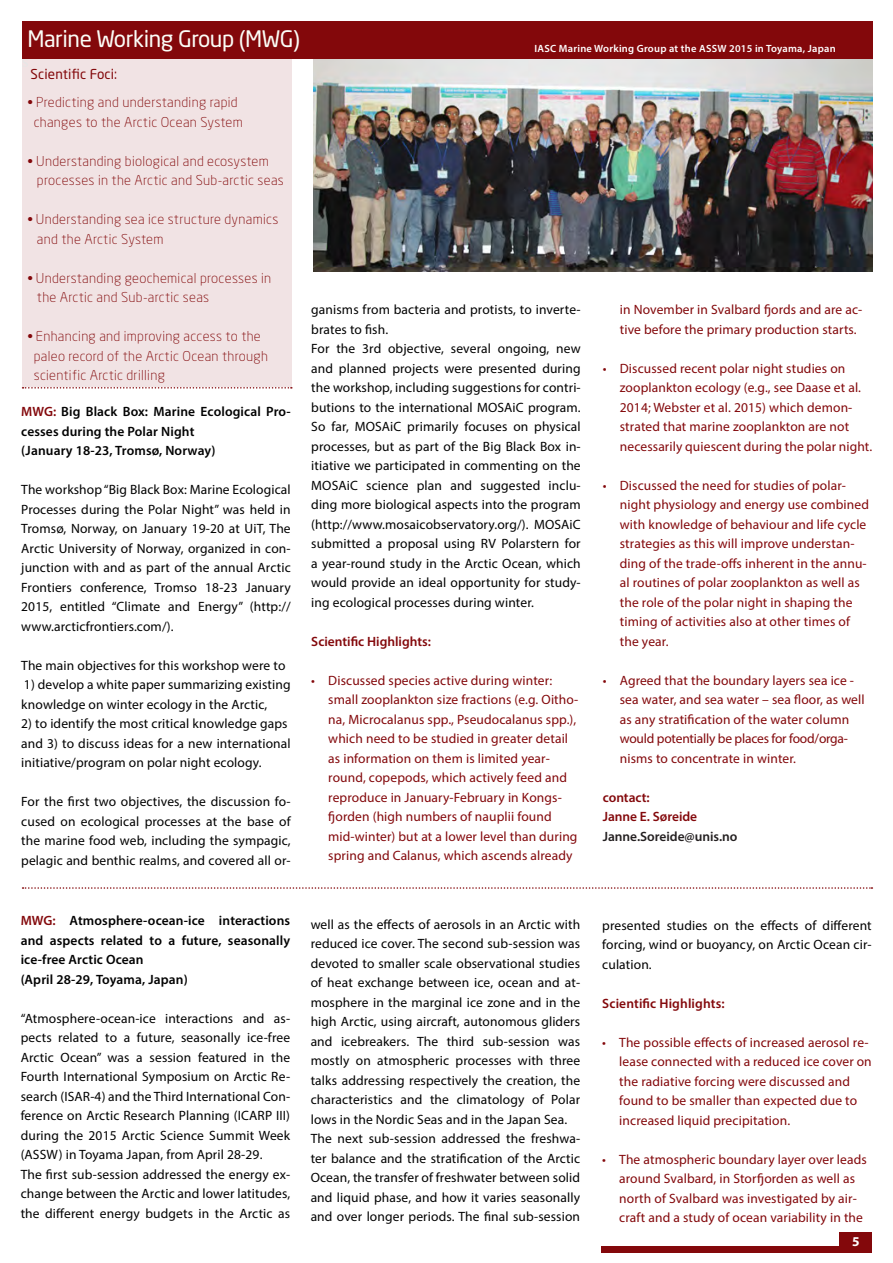
<style>
.page{position:relative;width:893px;height:1263px;background:#fff}
.page>*{position:absolute;margin:0;border:0;box-sizing:border-box;transform-origin:0 0}
.t1{font:22.5px "Neo Sans Std";letter-spacing:-.02em;color:#fbfdf7}
.t2{font:13.5px/19.5px "Myriad Pro";letter-spacing:.01em;color:#020202;text-align:justify}
.t3{font:13.5px/19.5px "Myriad Pro";letter-spacing:.01em;color:#83080b}
.t4{font:300 13.5px "Neo Sans Std";letter-spacing:.02em;color:#83080b}
.t5{font:600 13.5px/19.5px "Myriad Pro";letter-spacing:.01em;color:#020202}
.t6{font:600 13.5px "Myriad Pro";color:#83080b}
.t7{font:600 13.5px "Myriad Pro";color:#231f20}
.t8{font:13.5px "Neo Sans Std";letter-spacing:.01em;color:#83080b}
.t9{font:700 13.5px "Myriad Pro";color:#fff}
.t10{font:600 10.5px "Myriad Pro";letter-spacing:.02em;color:#fff}
.s1{color:#83080b}
</style>
<div class="page">
<div style="left:601px;top:1246px;width:271px;height:6px;background:#83080b"></div>
<div style="left:839px;top:1233px;width:33px;height:19px;background:#83080b"></div>
<img style="left:313px;top:59px;width:560px;height:213px">
<div style="left:22px;top:21px;width:851px;height:38px;background:#83080b"></div>
<svg style="left:23px;top:887px;width:849px;height:2px"></svg>
<div style="left:22px;top:53px;width:270px;height:334px;background:#f1e3e4"></div>
<svg style="left:23px;top:387px;width:269px;height:2px"></svg>
<p class="t1" style="left:27px;top:25px;width:274px">Marine Working Group (MWG)</p>
<p class="t8" style="left:31px;top:66px;width:88px">Scientific Foci:</p>
<p class="t4" style="left:27px;top:94px;width:212px">• Predicting and understanding rapid</p>
<p class="t4" style="left:34px;top:114px;width:211px">changes to the Arctic Ocean System</p>
<p class="t4" style="left:27px;top:153px;width:243px">• Understanding biological and ecosystem</p>
<p class="t4" style="left:37px;top:172px;width:248px">processes in the Arctic and Sub-arctic seas</p>
<p class="t4" style="left:27px;top:211px;width:252px">• Understanding sea ice structure dynamics</p>
<p class="t4" style="left:37px;top:231px;width:128px">and the Arctic System</p>
<p class="t4" style="left:27px;top:270px;width:245px">• Understanding geochemical processes in</p>
<p class="t4" style="left:37px;top:289px;width:174px">the Arctic and Sub-arctic seas</p>
<p class="t4" style="left:27px;top:328px;width:235px">• Enhancing and improving access to the</p>
<p class="t4" style="left:34px;top:348px;width:236px">paleo record of the Arctic Ocean through</p>
<p class="t4" style="left:34px;top:367px;width:133px">scientific Arctic drilling</p>
<p class="t5" style="left:21px;top:402px;width:271px"><span class="s1">MWG:</span> Big Black Box: Marine Ecological Pro&shy;cesses during the Polar Night</p>
<p class="t5" style="left:21px;top:441px;width:196px">(January 18-23, Tromsø, Norway)</p>
<p class="t2" style="left:21px;top:480px;width:271px">The workshop “Big Black Box: Marine Ecological Processes during the Polar Night” was held in Tromsø, Norway, on January 19-20 at UiT, The Arctic University of Norway, organized in con&shy;junction with and as part of the annual Arctic Frontiers conference, Tromso 18-23 January 2015, entitled “Climate and Energy” (http:// www.arcticfrontiers.com/).</p>
<p class="t2" style="left:21px;top:655px;width:266px">The main objectives for this workshop were to</p>
<p class="t2" style="left:21px;top:675px;width:271px">1) develop a white paper summarizing existing knowledge on winter ecology in the Arctic,</p>
<p class="t2" style="left:21px;top:714px;width:268px">2) to identify the most critical knowledge gaps</p>
<p class="t2" style="left:21px;top:733px;width:271px">and 3) to discuss ideas for a new international initiative/program on polar night ecology.</p>
<p class="t2" style="left:21px;top:792px;width:271px">For the first two objectives, the discussion fo&shy;cused on ecological processes at the base of the marine food web, including the sympagic, pelagic and benthic realms, and covered all or-</p>
<p class="t10" style="left:534px;top:42px;width:303px">IASC Marine Working Group at the ASSW 2015 in Toyama, Japan</p>
<p class="t2" style="left:311px;top:300px;width:271px">ganisms from bacteria and protists, to inverte&shy;brates to fish.</p>
<p class="t2" style="left:311px;top:339px;width:271px">For the 3rd objective, several ongoing, new and planned projects were presented during the workshop, including suggestions for contri&shy;butions to the international MOSAiC program.<br>So far, MOSAiC primarily focuses on physical processes, but as part of the Big Black Box in&shy;itiative we participated in commenting on the MOSAiC science plan and suggested inclu&shy;ding more biological aspects into the program (http://www.mosaicobservatory.org/). MOSAiC submitted a proposal using RV Polarstern for a year-round study in the Arctic Ocean, which would provide an ideal opportunity for study&shy;ing ecological processes during winter.</p>
<p class="t6" style="left:311px;top:632px;width:121px">Scientific Highlights:</p>
<p class="t3" style="left:328px;top:670px;width:252px;text-indent:-17px">• Discussed species active during winter: small zooplankton size fractions (e.g. Oitho&shy;na, Microcalanus spp., Pseudocalanus spp.), which need to be studied in greater detail as information on them is limited year&shy;round, copepods, which actively feed and reproduce in January-February in Kongs&shy;fjorden (high numbers of nauplii found</p>
<p class="t3" style="left:328px;top:826px;width:251px">mid-winter) but at a lower level than during spring and Calanus, which ascends already</p>
<p class="t3" style="left:620px;top:300px;width:244px">in November in Svalbard fjords and are ac-</p>
<p class="t3" style="left:620px;top:319px;width:238px">tive before the primary production starts.</p>
<p class="t3" style="left:603px;top:358px;width:244px">• Discussed recent polar night studies on</p>
<p class="t3" style="left:620px;top:378px;width:243px">zooplankton ecology (e.g., see Daase et al.<br>2014; Webster et al. 2015) which demon-</p>
<p class="t3" style="left:620px;top:417px;width:254px">strated that marine zooplankton are not necessarily quiescent during the polar night.</p>
<p class="t3" style="left:620px;top:475px;width:251px;text-indent:-17px">• Discussed the need for studies of polar&shy;night physiology and energy use combined with knowledge of behaviour and life cycle strategies as this will improve understan&shy;ding of the trade-offs inherent in the annu&shy;al routines of polar zooplankton as well as the role of the polar night in shaping the timing of activities also at other times of the year.</p>
<p class="t3" style="left:603px;top:670px;width:253px">• Agreed that the boundary layers sea ice -</p>
<p class="t3" style="left:620px;top:690px;width:246px">sea water, and sea water – sea floor, as well as any stratification of the water column would potentially be places for food/orga&shy;nisms to concentrate in winter.</p>
<p class="t6" style="left:603px;top:789px;width:48px">contact:</p>
<p class="t6" style="left:603px;top:808px;width:96px">Janne E. Søreide</p>
<p class="t7" style="left:603px;top:828px;width:136px">Janne.Soreide@unis.no</p>
<p class="t5" style="left:21px;top:911px;width:271px;text-align:justify"><span class="s1">MWG:</span> Atmosphere-ocean-ice interactions and aspects related to a future, seasonally ice-free Arctic Ocean</p>
<p class="t5" style="left:21px;top:969px;width:169px">(April 28-29, Toyama, Japan)</p>
<p class="t2" style="left:21px;top:1008px;width:271px">“Atmosphere-ocean-ice interactions and as&shy;pects related to a future, seasonally ice-free Arctic Ocean” was a session featured in the Fourth International Symposium on Arctic Re&shy;search (ISAR-4) and the Third International Con&shy;ference on Arctic Research Planning (ICARP III) during the 2015 Arctic Science Summit Week (ASSW) in Toyama Japan, from April 28-29.</p>
<p class="t2" style="left:21px;top:1164px;width:271px">The first sub-session addressed the energy ex&shy;change between the Arctic and lower latitudes, the different energy budgets in the Arctic as</p>
<p class="t2" style="left:311px;top:914px;width:271px">well as the effects of aerosols in an Arctic with reduced ice cover. The second sub-session was devoted to smaller scale observational studies of heat exchange between ice, ocean and at&shy;mosphere in the marginal ice zone and in the high Arctic, using aircraft, autonomous gliders and icebreakers. The third sub-session was mostly on atmospheric processes with three talks addressing respectively the creation, the characteristics and the climatology of Polar lows in the Nordic Seas and in the Japan Sea.</p>
<p class="t2" style="left:311px;top:1128px;width:271px">The next sub-session addressed the freshwa&shy;ter balance and the stratification of the Arctic Ocean, the transfer of freshwater between solid and liquid phase, and how it varies seasonally and over longer periods. The final sub-session</p>
<p class="t2" style="left:602px;top:915px;width:271px">presented studies on the effects of different forcing, wind or buoyancy, on Arctic Ocean cir&shy;culation.</p>
<p class="t6" style="left:602px;top:994px;width:124px">Scientific Highlights:</p>
<p class="t3" style="left:602px;top:1032px;width:271px;text-align:right">• The possible effects of increased aerosol re&shy;lease connected with a reduced ice cover on</p>
<p class="t3" style="left:619px;top:1071px;width:239px">the radiative forcing were discussed and found to be smaller than expected due to increased liquid precipitation.</p>
<p class="t3" style="left:602px;top:1149px;width:266px;text-align:center">• The atmospheric boundary layer over leads around Svalbard, in Storfjorden as well as</p>
<p class="t3" style="left:619px;top:1188px;width:245px">north of Svalbard was investigated by air&shy;craft and a study of ocean variability in the</p>
<p class="t9" style="left:852px;top:1233px;width:10px">51</p>
</div>
